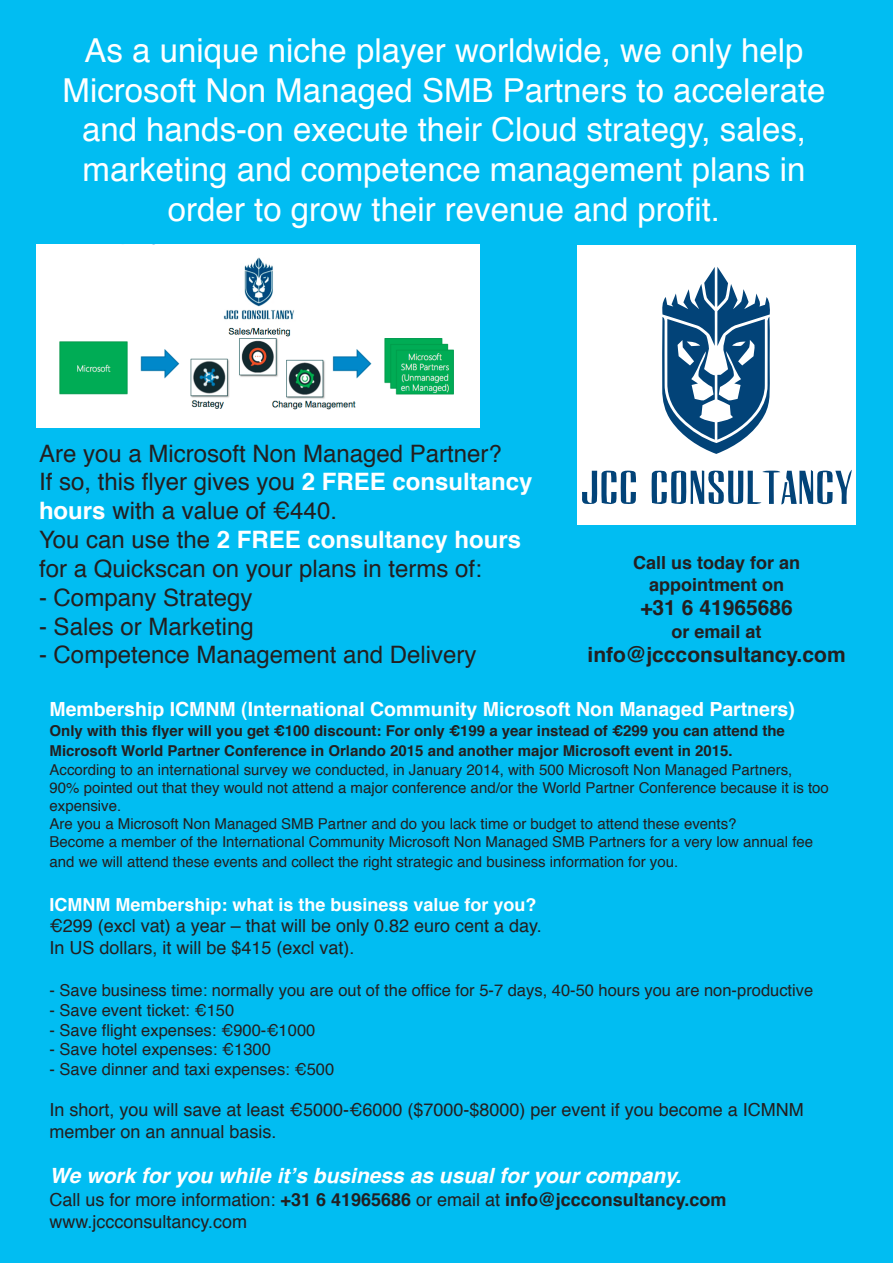
<style>
.page{position:relative;width:893px;height:1263px;background:#01bdf2}
.page>*{position:absolute;margin:0;border:0;box-sizing:border-box;transform-origin:0 0}
.t1{font:33px/39.6px "Helvetica";color:#fff;text-align:center}
.t2{font:24px/28.8px "Helvetica";color:#231f20}
.t3{font:italic 700 21px "Helvetica";color:#fff}
.t4{font:700 21px "Helvetica";color:#231f20}
.t5{font:700 19.5px "Helvetica";color:#fff}
.t6{font:18px/21.6px "Helvetica";color:#231f20}
.t7{font:700 18px "Helvetica";color:#fff}
.t8{font:700 18px/21.6px "Helvetica";color:#231f20;text-align:center}
.t9{font:16.5px "Helvetica";color:#231f20}
.t10{font:15px/18px "Helvetica";color:#231f20}
.t11{font:700 15px/20.2px "Helvetica";color:#231f20}
.s1{font-weight:700;color:#fff}
.s2{font-weight:700}
</style>
<div class="page">
<div style="left:577px;top:246px;width:279px;height:279px;background:#fff"></div>
<svg style="left:662px;top:267px;width:108px;height:187px"></svg>
<svg style="left:582px;top:470px;width:54px;height:34px"></svg>
<svg style="left:651px;top:470px;width:201px;height:35px"></svg>
<img style="left:37px;top:244px;width:442px;height:183px">
<h1 class="t1" style="left:63px;top:34px;width:765px">As a unique niche player worldwide, we only help Microsoft Non Managed SMB Partners to accelerate and hands-on execute their Cloud strategy, sales, marketing and competence management plans in order to grow their revenue and profit.</h1>
<h2 class="t2" style="left:39px;top:441px;width:495px">Are you a Microsoft Non Managed Partner?<br>If so, this flyer gives you <span class="s1">2 FREE consultancy hours</span> with a value of €440.<br>You can use the <span class="s1">2 FREE consultancy hours </span>for a Quickscan on your plans in terms of:</h2>
<h2 class="t2" style="left:39px;top:585px;width:215px">- Company Strategy</h2>
<h2 class="t2" style="left:39px;top:614px;width:216px">- Sales or Marketing</h2>
<h2 class="t2" style="left:39px;top:642px;width:439px">- Competence Management and Delivery</h2>
<h3 class="t5" style="left:50px;top:700px;width:747px">Membership ICMNM (International Community Microsoft Non Managed Partners)</h3>
<p class="t11" style="left:50px;top:721px;width:737px">Only with this flyer will you get €100 discount: For only €199 a year instead of €299 you can attend the<br>Microsoft World Partner Conference in Orlando 2015 and another major Microsoft event in 2015.</p>
<p class="t10" style="left:50px;top:762px;width:781px">According to an international survey we conducted, in January 2014, with 500 Microsoft Non Managed Partners,<br>90% pointed out that they would not attend a major conference and/or the World Partner Conference because it is too expensive.<br>Are you a Microsoft Non Managed SMB Partner and do you lack time or budget to attend these events?<br>Become a member of the International Community Microsoft Non Managed SMB Partners for a very low annual fee</p>
<p class="t10" style="left:50px;top:854px;width:630px">and we will attend these events and collect the right strategic and business information for you.</p>
<p class="t7" style="left:50px;top:897px;width:489px">ICMNM Membership: what is the business value for you?</p>
<p class="t6" style="left:49px;top:917px;width:494px">€299 (excl vat) a year – that will be only 0.82 euro cent a day.<br>In US dollars, it will be $415 (excl vat).</p>
<p class="t9" style="left:50px;top:983px;width:765px">- Save business time: normally you are out of the office for 5-7 days, 40-50 hours you are non-productive</p>
<p class="t9" style="left:50px;top:1003px;width:186px">- Save event ticket: €150</p>
<p class="t9" style="left:50px;top:1023px;width:267px">- Save flight expenses: €900-€1000</p>
<p class="t9" style="left:50px;top:1043px;width:223px">- Save hotel expenses: €1300</p>
<p class="t9" style="left:50px;top:1062px;width:286px">- Save dinner and taxi expenses: €500</p>
<p class="t6" style="left:49px;top:1100px;width:756px">In short, you will save at least €5000-€6000 ($7000-$8000) per event if you become a ICMNM member on an annual basis.</p>
<h3 class="t3" style="left:50px;top:1167px;width:633px">We work for you while it’s business as usual for your company.</h3>
<p class="t6" style="left:49px;top:1190px;width:679px">Call us for more information: <span class="s2">+31 6 41965686</span> or email at <span class="s2">info@jccconsultancy.com </span>www.jccconsultancy.com</p>
<p class="t8" style="left:633px;top:554px;width:169px">Call us today for an appointment on</p>
<h3 class="t4" style="left:640px;top:599px;width:154px">+31 6 41965686</h3>
<p class="t8" style="left:672px;top:622px;width:92px">or email at</p>
<h3 class="t4" style="left:587px;top:645px;width:260px">info@jccconsultancy.com</h3>
</div>
